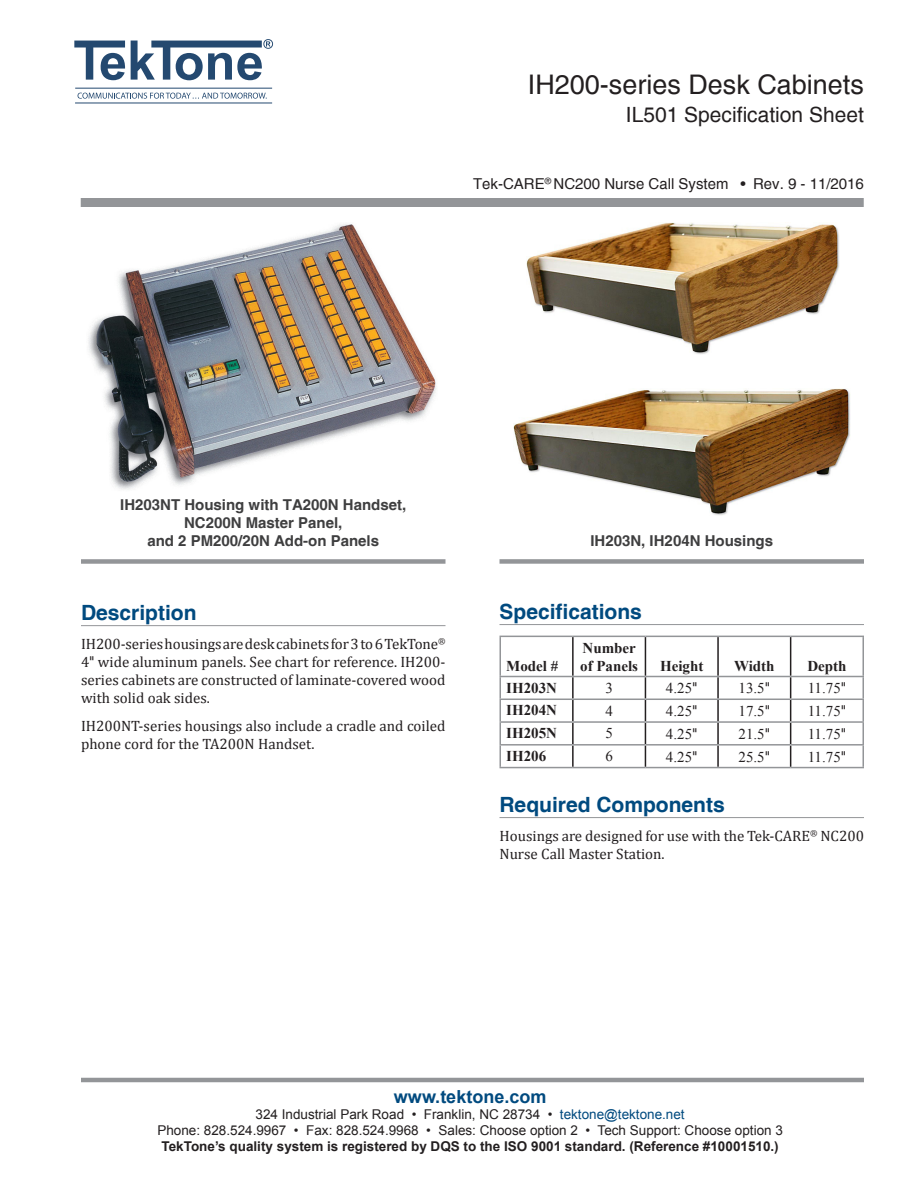
<style>
.page{position:relative;width:918px;height:1188px;background:#fff}
.page>*{position:absolute;margin:0;border:0;box-sizing:border-box;transform-origin:0 0}
.Head_Product_Name{font:27px "Helvetica";color:#231f20}
.Head1{font:700 21px "Helvetica";color:#004a7f}
.Head_IL__Spec_Sheet{font:21px "Helvetica";color:#231f20}
.t1{font:700 18px "Arial";color:#004a7f}
.Body_Text{font:15px/18px "Cambria";color:#231f20}
.Photo_Caption{font:700 15px/18px "Helvetica";color:#3e3e3f;text-align:center}
.t2{font:15px "Times New Roman";color:#231f20}
.t3{font:700 15px "Times New Roman";color:#231f20}
.Head_Sys_Type_-_Rev{font:15px "Helvetica";color:#231f20}
.t4{font:13.5px "Arial";color:#231f20}
.t5{font:700 13.5px "Arial";color:#231f20}
.s1{font-family:"Helvetica"}
.s2{color:#004a7f}
</style>
<div class="page">
<div style="left:81px;top:198px;width:783px;height:9px;background:#939598"></div>
<hr style="left:81px;top:1078px;width:783px;height:4px;background:#939598">
<hr style="left:75px;top:88px;width:197px;height:1px;background:#244970">
<hr style="left:75px;top:103px;width:197px;height:1px;background:#244970">
<svg style="left:78px;top:93px;width:189px;height:6px"></svg>
<svg style="left:131px;top:39px;width:142px;height:41px"></svg>
<svg style="left:74px;top:41px;width:51px;height:39px"></svg>
<hr style="left:81px;top:625px;width:365px;height:1px;background:#939598">
<hr style="left:500px;top:624px;width:364px;height:1px;background:#939598">
<hr style="left:500px;top:817px;width:364px;height:1px;background:#939598">
<hr style="left:572px;top:637px;width:2px;height:39px;background:#231f20">
<hr style="left:645px;top:637px;width:1px;height:39px;background:#231f20">
<hr style="left:717px;top:637px;width:2px;height:39px;background:#231f20">
<hr style="left:790px;top:637px;width:1px;height:39px;background:#231f20">
<hr style="left:572px;top:677px;width:2px;height:22px;background:#231f20">
<hr style="left:717px;top:677px;width:2px;height:22px;background:#231f20">
<hr style="left:572px;top:700px;width:2px;height:21px;background:#231f20">
<hr style="left:717px;top:700px;width:2px;height:21px;background:#231f20">
<hr style="left:572px;top:723px;width:2px;height:21px;background:#231f20">
<hr style="left:717px;top:723px;width:2px;height:21px;background:#231f20">
<hr style="left:572px;top:746px;width:2px;height:21px;background:#231f20">
<svg style="left:645px;top:677px;width:1px;height:90px"></svg>
<hr style="left:717px;top:746px;width:2px;height:21px;background:#231f20">
<svg style="left:790px;top:677px;width:1px;height:90px"></svg>
<hr style="left:500px;top:636px;width:73px;height:1px;background:#939598">
<hr style="left:500px;top:637px;width:1px;height:39px;background:#939598">
<hr style="left:573px;top:636px;width:72px;height:1px;background:#939598">
<hr style="left:645px;top:636px;width:73px;height:1px;background:#939598">
<hr style="left:718px;top:636px;width:73px;height:1px;background:#939598">
<hr style="left:791px;top:636px;width:73px;height:1px;background:#939598">
<hr style="left:862px;top:637px;width:2px;height:39px;background:#939598">
<hr style="left:500px;top:676px;width:73px;height:1px;background:#939598">
<hr style="left:573px;top:676px;width:72px;height:1px;background:#939598">
<hr style="left:645px;top:676px;width:73px;height:1px;background:#939598">
<hr style="left:718px;top:676px;width:73px;height:1px;background:#939598">
<hr style="left:791px;top:676px;width:73px;height:1px;background:#939598">
<hr style="left:862px;top:677px;width:2px;height:22px;background:#939598">
<hr style="left:500px;top:699px;width:73px;height:1px;background:#939598">
<hr style="left:573px;top:699px;width:72px;height:1px;background:#939598">
<hr style="left:645px;top:699px;width:73px;height:1px;background:#939598">
<hr style="left:718px;top:699px;width:73px;height:1px;background:#939598">
<hr style="left:791px;top:699px;width:73px;height:1px;background:#939598">
<hr style="left:862px;top:700px;width:2px;height:21px;background:#939598">
<hr style="left:500px;top:721px;width:73px;height:2px;background:#939598">
<hr style="left:573px;top:721px;width:72px;height:2px;background:#939598">
<hr style="left:645px;top:721px;width:73px;height:2px;background:#939598">
<hr style="left:718px;top:721px;width:73px;height:2px;background:#939598">
<hr style="left:791px;top:721px;width:73px;height:2px;background:#939598">
<hr style="left:862px;top:723px;width:2px;height:21px;background:#939598">
<hr style="left:500px;top:744px;width:73px;height:2px;background:#939598">
<svg style="left:500px;top:677px;width:1px;height:90px"></svg>
<hr style="left:573px;top:744px;width:72px;height:2px;background:#939598">
<hr style="left:645px;top:744px;width:73px;height:2px;background:#939598">
<hr style="left:718px;top:744px;width:73px;height:2px;background:#939598">
<hr style="left:791px;top:744px;width:73px;height:2px;background:#939598">
<hr style="left:862px;top:746px;width:2px;height:21px;background:#939598">
<hr style="left:500px;top:767px;width:73px;height:1px;background:#939598">
<hr style="left:573px;top:767px;width:72px;height:1px;background:#939598">
<hr style="left:645px;top:767px;width:73px;height:1px;background:#939598">
<hr style="left:718px;top:767px;width:73px;height:1px;background:#939598">
<hr style="left:791px;top:767px;width:73px;height:1px;background:#939598">
<div style="left:500px;top:559px;width:364px;height:5px;background:#939598"></div>
<img style="left:526px;top:223px;width:314px;height:131px">
<div style="left:81px;top:559px;width:365px;height:5px;background:#939598"></div>
<img style="left:88px;top:224px;width:348px;height:266px">
<img style="left:513px;top:389px;width:338px;height:126px">
<p class="Head_Product_Name" style="left:528px;top:68px;width:338px">IH200-series Desk Cabinets</p>
<p class="Head_IL__Spec_Sheet" style="left:626px;top:102px;width:240px">IL501 Specification Sheet</p>
<p class="Head_Sys_Type_-_Rev" style="left:473px;top:174px;width:392px">Tek-CARE<sup>®</sup> NC200 Nurse Call System • Rev. 9 - 11/2016</p>
<p class="Photo_Caption" style="left:120px;top:496px;width:287px">IH203NT Housing with TA200N Handset,<br>NC200N Master Panel,<br>and 2 PM200/20N Add-on Panels</p>
<p class="Head1" style="left:81px;top:600px;width:117px">Description</p>
<p class="Body_Text" style="left:81px;top:634px;width:366px;text-align:justify">IH200-series housings are desk cabinets for 3 to 6 TekTone<sup>® </sup>4<span class="s1">"</span> wide aluminum panels. See chart for reference. IH200- series cabinets are constructed of laminate-covered wood with solid oak sides.</p>
<p class="Body_Text" style="left:81px;top:717px;width:366px">IH200NT-series housings also include a cradle and coiled phone cord for the TA200N Handset.</p>
<p class="Photo_Caption" style="left:590px;top:532px;width:184px">IH203N, IH204N Housings</p>
<p class="Head1" style="left:500px;top:599px;width:144px">Specifications</p>
<p class="t3" style="left:506px;top:655px;width:54px">Model #</p>
<p class="t3" style="left:583px;top:637px;width:55px">Number</p>
<p class="t3" style="left:580px;top:655px;width:59px">of Panels</p>
<p class="t3" style="left:660px;top:655px;width:45px">Height</p>
<p class="t3" style="left:734px;top:655px;width:42px">Width</p>
<p class="t3" style="left:807px;top:655px;width:41px">Depth</p>
<p class="t3" style="left:506px;top:677px;width:52px">IH203N</p>
<p class="t2" style="left:605px;top:678px;width:9px">3</p>
<p class="t2" style="left:666px;top:678px;width:33px">4.25<span class="s1">"</span></p>
<p class="t2" style="left:739px;top:678px;width:33px">13.5<span class="s1">"</span></p>
<p class="t2" style="left:808px;top:678px;width:40px">11.75<span class="s1">"</span></p>
<p class="t3" style="left:506px;top:700px;width:52px">IH204N</p>
<p class="t2" style="left:605px;top:701px;width:9px">4</p>
<p class="t2" style="left:666px;top:701px;width:33px">4.25<span class="s1">"</span></p>
<p class="t2" style="left:739px;top:701px;width:33px">17.5<span class="s1">"</span></p>
<p class="t2" style="left:808px;top:701px;width:40px">11.75<span class="s1">"</span></p>
<p class="t3" style="left:506px;top:723px;width:52px">IH205N</p>
<p class="t2" style="left:605px;top:723px;width:9px">5</p>
<p class="t2" style="left:666px;top:724px;width:33px">4.25<span class="s1">"</span></p>
<p class="t2" style="left:739px;top:724px;width:33px">21.5<span class="s1">"</span></p>
<p class="t2" style="left:808px;top:724px;width:40px">11.75<span class="s1">"</span></p>
<p class="t3" style="left:506px;top:746px;width:42px">IH206</p>
<p class="t2" style="left:605px;top:746px;width:9px">6</p>
<p class="t2" style="left:666px;top:746px;width:33px">4.25<span class="s1">"</span></p>
<p class="t2" style="left:739px;top:746px;width:33px">25.5<span class="s1">"</span></p>
<p class="t2" style="left:808px;top:746px;width:40px">11.75<span class="s1">"</span></p>
<p class="Head1" style="left:500px;top:792px;width:227px">Required Components</p>
<p class="Body_Text" style="left:500px;top:826px;width:366px">Housings are designed for use with the Tek-CARE<sup>®</sup> NC200<br>Nurse Call Master Station.</p>
<p class="t1" style="left:394px;top:1084px;width:154px">www.tektone.com</p>
<p class="t4" style="left:256px;top:1105px;width:431px">324 Industrial Park Road • Franklin, NC 28734 • <span class="s2">tektone@tektone.net</span></p>
<p class="t4" style="left:157px;top:1121px;width:627px">Phone: 828.524.9967 • Fax: 828.524.9968 • Sales: Choose option 2 • Tech Support: Choose option 3</p>
<p class="t5" style="left:162px;top:1138px;width:619px">TekTone’s quality system is registered by DQS to the ISO 9001 standard. (Reference #10001510.)</p>
</div>
